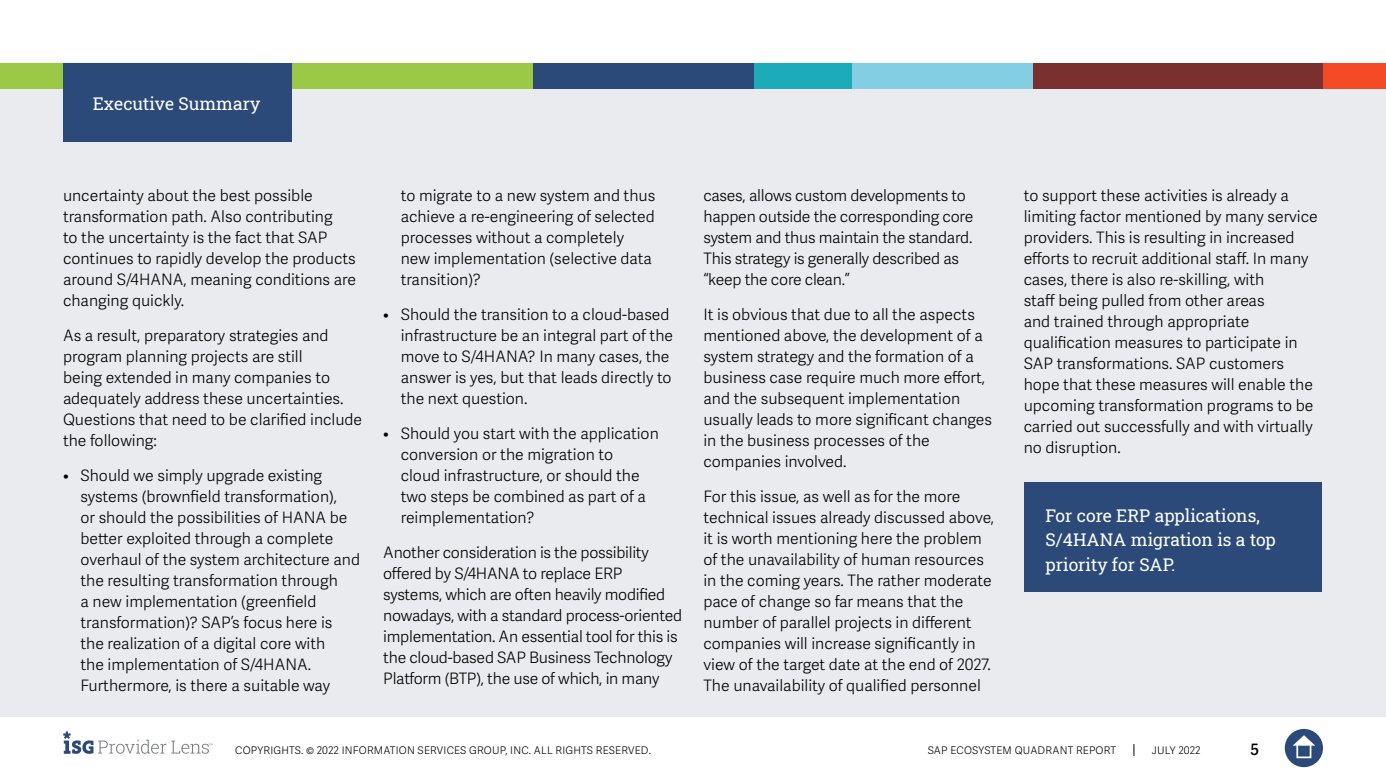
<style>
.page{position:relative;width:1386px;height:780px;background:#fff}
.page>*{position:absolute;margin:0;border:0;box-sizing:border-box;transform-origin:0 0}
.t1{font:17.5px/24.5px "Roboto Slab ISG P Regular";color:#fff}
.t2{font:300 15.75px/21px "Adelle Sans";color:#000}
.t3{font:300 15.75px/21px "Adelle Sans";color:#000101}
.t4{font:600 15.75px "Adelle Sans";color:#000}
.t5{font:300 10.5px "Adelle Sans";letter-spacing:.02em;color:#000}
</style>
<div class="page">
<svg style="left:1133px;top:744px;width:1px;height:12px"></svg>
<div style="left:1285px;top:729px;width:38px;height:38px;background:#2b4a79;border-radius:50%"></div>
<svg style="left:1293px;top:735px;width:22px;height:10px"></svg>
<div style="left:1296px;top:743px;width:15px;height:15px;border:2px solid #fff"></div>
<svg style="left:63px;top:731px;width:150px;height:23px"></svg>
<div style="left:0;top:63px;width:1386px;height:654px;background:#e9ebee"></div>
<div style="left:0;top:63px;width:533px;height:25px;background:#9bc947"></div>
<div style="left:533px;top:63px;width:223px;height:25px;background:#2b4a79"></div>
<div style="left:850px;top:63px;width:184px;height:25px;background:#84cee3"></div>
<div style="left:1323px;top:63px;width:63px;height:25px;background:#f54a26"></div>
<div style="left:1033px;top:63px;width:290px;height:25px;background:#7a302e"></div>
<div style="left:754px;top:63px;width:98px;height:25px;background:#1cabb9"></div>
<div style="left:63px;top:63px;width:229px;height:79px;background:#2b4a79"></div>
<div style="left:1025px;top:482px;width:297px;height:110px;background:#2b4a79"></div>
<p class="t1" style="left:93px;top:91px;width:169px">Executive Summary</p>
<p class="t2" style="left:63px;top:185px;width:295px">uncertainty about the best possible transformation path. Also contributing<br>to the uncertainty is the fact that SAP continues to rapidly develop the products around S/4HANA, meaning conditions are changing quickly.</p>
<p class="t2" style="left:63px;top:325px;width:301px">As a result, preparatory strategies and program planning projects are still<br>being extended in many companies to adequately address these uncertainties.<br>Questions that need to be clarified include the following:</p>
<p class="t3" style="left:80px;top:465px;width:281px;text-indent:-17px">• Should we simply upgrade existing systems (brownfield transformation),<br>or should the possibilities of HANA be better exploited through a complete overhaul of the system architecture and the resulting transformation through<br>a new implementation (greenfield transformation)? SAP’s focus here is<br>the realization of a digital core with<br>the implementation of S/4HANA.<br>Furthermore, is there a suitable way</p>
<p class="t3" style="left:401px;top:185px;width:256px">to migrate to a new system and thus achieve a re-engineering of selected processes without a completely new implementation (selective data transition)?</p>
<p class="t3" style="left:401px;top:304px;width:274px;text-indent:-17px">• Should the transition to a cloud-based infrastructure be an integral part of the move to S/4HANA? In many cases, the answer is yes, but that leads directly to the next question.</p>
<p class="t3" style="left:401px;top:423px;width:260px;text-indent:-17px">• Should you start with the application conversion or the migration to<br>cloud infrastructure, or should the two steps be combined as part of a reimplementation?</p>
<p class="t2" style="left:383px;top:542px;width:300px">Another consideration is the possibility offered by S/4HANA to replace ERP systems, which are often heavily modified nowadays, with a standard process-oriented implementation. An essential tool for this is the cloud-based SAP Business Technology Platform (BTP), the use of which, in many</p>
<p class="t2" style="left:703px;top:185px;width:271px">cases, allows custom developments to happen outside the corresponding core system and thus maintain the standard.<br>This strategy is generally described as “keep the core clean.”</p>
<p class="t2" style="left:703px;top:304px;width:290px">It is obvious that due to all the aspects mentioned above, the development of a system strategy and the formation of a business case require much more effort, and the subsequent implementation usually leads to more significant changes in the business processes of the companies involved.</p>
<p class="t2" style="left:703px;top:486px;width:292px">For this issue, as well as for the more technical issues already discussed above, it is worth mentioning here the problem of the unavailability of human resources in the coming years. The rather moderate pace of change so far means that the number of parallel projects in different companies will increase significantly in view of the target date at the end of 2027.<br>The unavailability of qualified personnel</p>
<p class="t2" style="left:1024px;top:185px;width:296px">to support these activities is already a limiting factor mentioned by many service providers. This is resulting in increased efforts to recruit additional staff. In many cases, there is also re-skilling, with<br>staff being pulled from other areas<br>and trained through appropriate qualification measures to participate in SAP transformations. SAP customers hope that these measures will enable the upcoming transformation programs to be carried out successfully and with virtually no disruption.</p>
<p class="t1" style="left:1046px;top:502px;width:232px">For core ERP applications,<br>S/4HANA migration is a top priority for SAP.</p>
<p class="t5" style="left:235px;top:744px;width:417px">COPYRIGHTS. © 2022 INFORMATION SERVICES GROUP, INC. ALL RIGHTS RESERVED.</p>
<p class="t5" style="left:928px;top:744px;width:190px">SAP ECOSYSTEM QUADRANT REPORT</p>
<p class="t5" style="left:1152px;top:744px;width:50px">JULY 2022</p>
<p class="t4" style="left:1250px;top:740px;width:10px">5</p>
</div>
